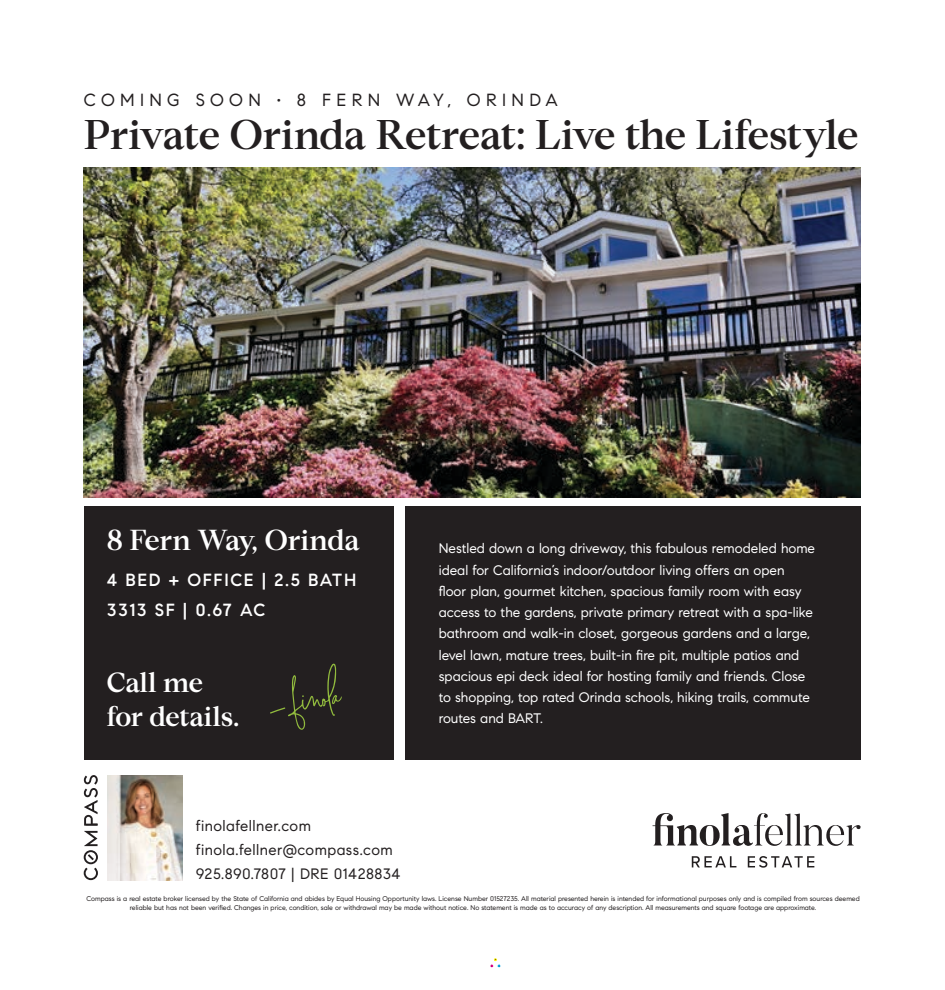
<style>
.page{position:relative;width:945px;height:990px;background:#fff}
.page>*{position:absolute;margin:0;border:0;box-sizing:border-box;transform-origin:0 0}
.t1{font:600 41.25px "Compass Serif";letter-spacing:-.015em;color:#231f20}
.t2{font:600 28.75px "Compass Serif";letter-spacing:-.01em;color:#fff}
.t3{font:600 27.5px/34px "Compass Serif";letter-spacing:-.015em;color:#fff}
.t4{font:500 17.5px/30px "Compass Sans";letter-spacing:.09em;color:#fff}
.t5{font:17.5px "Compass Sans";letter-spacing:.305em;color:#231f20}
.t6{font:15px/24px "Compass Sans";letter-spacing:.03em;color:#231f20}
.t7{font:13.75px/21.2px "Compass Sans";color:#fff}
.t8{font:6.88px/8.8px "Compass Sans";color:#231f20;text-align:center}
</style>
<div class="page">
<div style="left:490px;top:958px;width:11px;height:10px;border:1px solid #fff"></div>
<svg style="left:653px;top:813px;width:208px;height:33px"></svg>
<svg style="left:692px;top:856px;width:44px;height:11px"></svg>
<svg style="left:748px;top:856px;width:66px;height:12px"></svg>
<img style="left:108px;top:775px;width:75px;height:105px">
<svg style="left:84px;top:775px;width:14px;height:105px"></svg>
<div style="left:405px;top:507px;width:456px;height:253px;background:#231f20"></div>
<div style="left:84px;top:506px;width:310px;height:253px;background:#231f20"></div>
<img style="left:84px;top:167px;width:777px;height:330px">
<svg style="left:270px;top:664px;width:72px;height:66px"></svg>
<p class="t5" style="left:84px;top:89px;width:476px">COMING SOON • 8 FERN WAY, ORINDA</p>
<h1 class="t1" style="left:84px;top:109px;width:776px">Private Orinda Retreat: Live the Lifestyle</h1>
<h2 class="t2" style="left:107px;top:523px;width:255px">8 Fern Way, Orinda</h2>
<p class="t4" style="left:107px;top:564px;width:251px">4 BED + OFFICE | 2.5 BATH<br>3313 SF | 0.67 AC</p>
<h3 class="t3" style="left:107px;top:665px;width:134px">Call me for details.</h3>
<p class="t6" style="left:196px;top:813px;width:206px">finolafellner.com finola.fellner@compass.com<br>925.890.7807 | DRE 01428834</p>
<p class="t7" style="left:439px;top:538px;width:378px">Nestled down a long driveway, this fabulous remodeled home ideal for California’s indoor/outdoor living offers an open floor plan, gourmet kitchen, spacious family room with easy access to the gardens, private primary retreat with a spa-like bathroom and walk-in closet, gorgeous gardens and a large, level lawn, mature trees, built-in fire pit, multiple patios and spacious epi deck ideal for hosting family and friends. Close to shopping, top rated Orinda schools, hiking trails, commute routes and BART.</p>
<p class="t8" style="left:86px;top:894px;width:775px">Compass is a real estate broker licensed by the State of California and abides by Equal Housing Opportunity laws. License Number 01527235. All material presented herein is intended for informational purposes only and is compiled from sources deemed reliable but has not been verified. Changes in price, condition, sale or withdrawal may be made without notice. No statement is made as to accuracy of any description. All measurements and square footage are approximate.</p>
</div>
